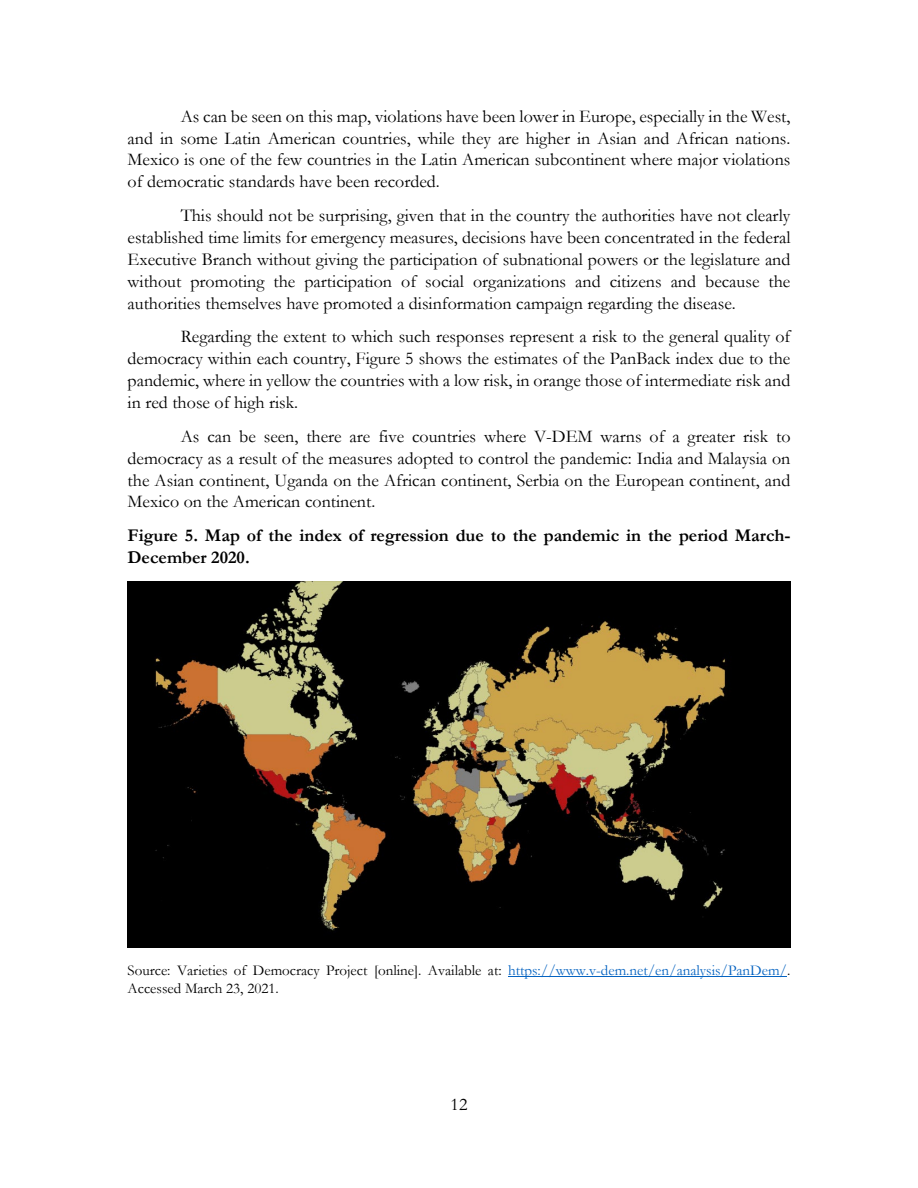
<style>
.page{position:relative;width:918px;height:1188px;background:#fff}
.page>*{position:absolute;margin:0;border:0;box-sizing:border-box;transform-origin:0 0}
.t1{font:18px/21.9px "Garamond";color:#000;text-align:justify}
.t2{font:700 18px/21.9px "Garamond";color:#000}
.t3{font:15px/18.1px "Garamond";color:#000}
.s1{color:#0563c1}
</style>
<div class="page">
<hr style="left:508px;top:976px;width:279px;height:1px;background:#0563c1">
<img style="left:128px;top:581px;width:662px;height:367px">
<p class="t1" style="left:128px;top:105px;width:664px;text-indent:53px">As can be seen on this map, violations have been lower in Europe, especially in the West, and in some Latin American countries, while they are higher in Asian and African nations.<br>Mexico is one of the few countries in the Latin American subcontinent where major violations of democratic standards have been recorded.</p>
<p class="t1" style="left:128px;top:204px;width:664px;text-indent:53px">This should not be surprising, given that in the country the authorities have not clearly established time limits for emergency measures, decisions have been concentrated in the federal Executive Branch without giving the participation of subnational powers or the legislature and without promoting the participation of social organizations and citizens and because the authorities themselves have promoted a disinformation campaign regarding the disease.</p>
<p class="t1" style="left:128px;top:325px;width:664px;text-indent:53px">Regarding the extent to which such responses represent a risk to the general quality of democracy within each country, Figure 5 shows the estimates of the PanBack index due to the pandemic, where in yellow the countries with a low risk, in orange those of intermediate risk and in red those of high risk.</p>
<p class="t1" style="left:128px;top:425px;width:664px;text-indent:53px">As can be seen, there are five countries where V-DEM warns of a greater risk to democracy as a result of the measures adopted to control the pandemic: India and Malaysia on the Asian continent, Uganda on the African continent, Serbia on the European continent, and Mexico on the American continent.</p>
<p class="t2" style="left:128px;top:525px;width:664px">Figure 5. Map of the index of regression due to the pandemic in the period March-<br>December 2020.</p>
<p class="t3" style="left:128px;top:961px;width:664px">Source: Varieties of Democracy Project [online]. Available at: <span class="s1">https://www.v-dem.net/en/analysis/PanDem/</span>.<br>Accessed March 23, 2021.</p>
<p class="t1" style="left:451px;top:1093px;width:18px">12</p>
</div>
